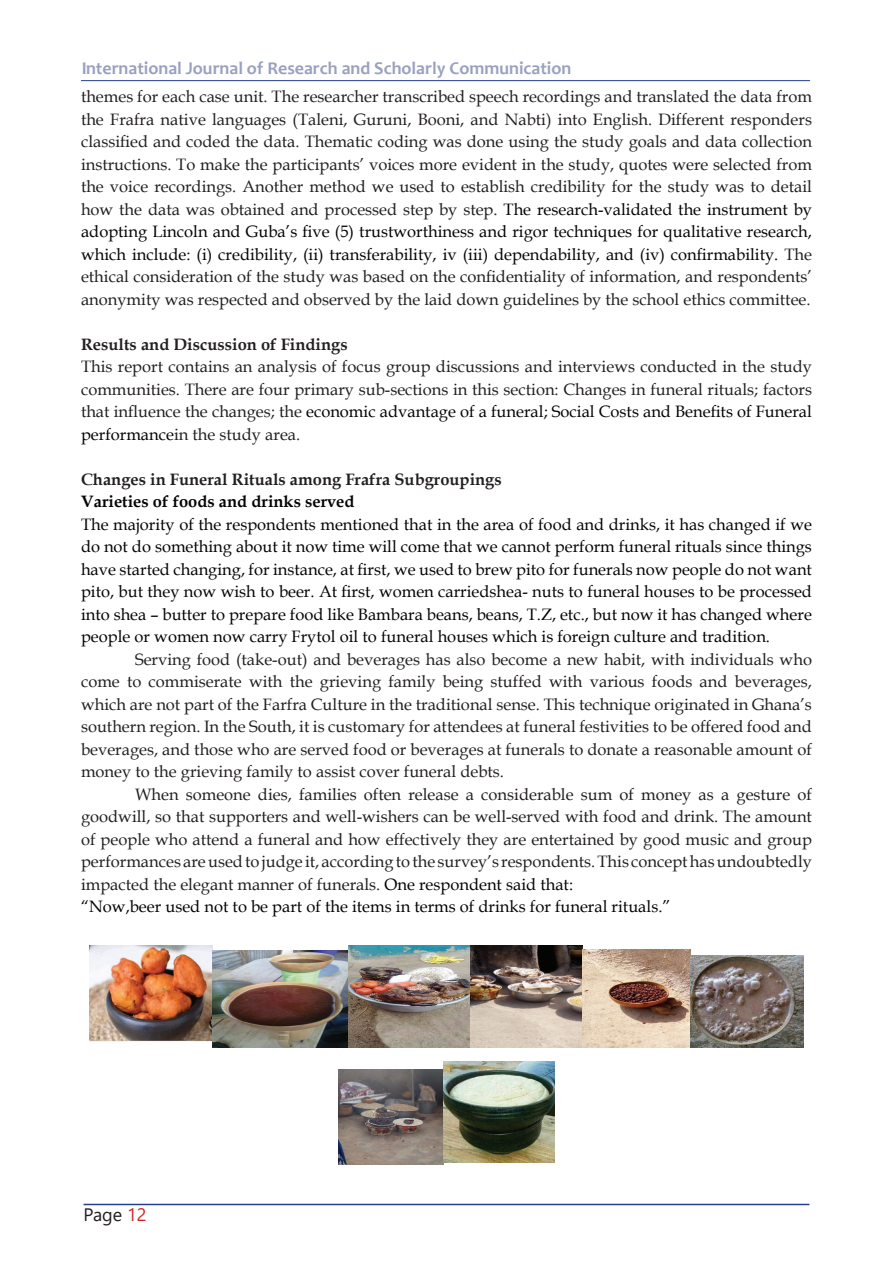
<style>
.page{position:relative;width:893px;height:1263px;background:#fff}
.page>*{position:absolute;margin:0;border:0;box-sizing:border-box;transform-origin:0 0}
.t1{font:700 18px "Candara";color:#253679}
.t2{font:18px "Segoe UI";color:#231f20}
.t3{font:16.5px/22.5px "Book Antiqua";color:#231f20;text-align:justify}
.t4{font:16.5px/22.5px "Book Antiqua";color:#040503;text-align:justify}
.t5{font:700 16.5px "Book Antiqua";color:#231f20}
.t6{font:700 16.5px "Book Antiqua";color:#040503}
.s1{color:#040503}
.s2{color:#d1232a}
</style>
<div class="page">
<hr style="left:84px;top:1204px;width:725px;height:1px;background:#253f8e">
<hr style="left:81px;top:80px;width:729px;height:1px;background:#253f8e">
<img style="left:90px;top:946px;width:123px;height:101px">
<img style="left:213px;top:951px;width:136px;height:96px">
<img style="left:349px;top:946px;width:234px;height:101px">
<img style="left:583px;top:950px;width:107px;height:97px">
<img style="left:690px;top:955px;width:113px;height:92px">
<img style="left:338px;top:1069px;width:106px;height:96px">
<img style="left:444px;top:1061px;width:111px;height:101px">
<p class="t1" style="left:81px;top:57px;width:492px">International Journal of Research and Scholarly Communication</p>
<p class="t3" style="left:81px;top:85px;width:732px">themes for each case unit. The researcher transcribed speech recordings and translated the data from the Frafra native languages (Taleni, Guruni, Booni, and Nabti) into English. Different responders classified and coded the data. Thematic coding was done using the study goals and data collection instructions. To make the participants’ voices more evident in the study, quotes were selected from the voice recordings. Another method we used to establish credibility for the study was to detail how the data was obtained and processed step by step. <span class="s1">The research-validated the instrument by adopting Lincoln and Guba’s five (5) trustworthiness and rigor techniques for qualitative research, which include: (i) credibility, (ii) transferability, iv (iii) dependability, and (iv) confirmability.</span> The ethical consideration of the study was based on the confidentiality of information, and respondents’ anonymity was respected and observed by the laid down guidelines by the school ethics committee.</p>
<p class="t5" style="left:81px;top:333px;width:268px">Results and Discussion of Findings</p>
<p class="t3" style="left:81px;top:355px;width:732px">This report contains an analysis of focus group discussions and interviews conducted in the study communities. There are four primary sub-sections in this section: Changes in funeral rituals; factors that influence the changes; the <span class="s1">economic advantage of a funeral; Social Costs and Benefits of Funeral performance</span>in the study area.</p>
<p class="t5" style="left:81px;top:468px;width:422px">Changes in Funeral Rituals among Frafra Subgroupings</p>
<p class="t6" style="left:81px;top:490px;width:275px">Varieties of foods and drinks served</p>
<p class="t4" style="left:81px;top:512px;width:732px">The majority of the respondents mentioned that in the area of food and drinks, it has changed if we do not do something about it now time will come that we cannot perform funeral rituals since things have started changing, for instance, at first, we used to brew pito for funerals now people do not want pito, but they now wish to beer. At first, women carriedshea- nuts to funeral houses to be processed into shea – butter to prepare food like Bambara beans, beans, T.Z, etc., but now it has changed where people or women now carry Frytol oil to funeral houses which is foreign culture and tradition.</p>
<p class="t3" style="left:81px;top:647px;width:732px;text-indent:54px">Serving food (take-out) and beverages has also become a new habit, with individuals who come to commiserate with the grieving family being stuffed with various foods and beverages, which are not part of the Farfra Culture in the traditional sense. This technique originated in Ghana’s southern region. In the South, it is customary for attendees at funeral festivities to be offered food and beverages, and those who are served food or beverages at funerals to donate a reasonable amount of money to the grieving family to assist cover funeral debts.</p>
<p class="t3" style="left:81px;top:782px;width:732px;text-align:left;text-indent:54px">When someone dies, families often release a considerable sum of money as a gesture of goodwill, so that supporters and well-wishers can be well-served with food and drink. The amount of people who attend a funeral and how effectively they are entertained by good music and group performances are used to judge it, according to the survey’s respondents. This concept has undoubtedly impacted the elegant manner of funerals. <span class="s1">One respondent said that:<br>“Now,beer used not to be part of the items in terms of drinks for funeral rituals.”</span></p>
<p class="t2" style="left:84px;top:1198px;width:64px">Page <span class="s2">12</span></p>
</div>
